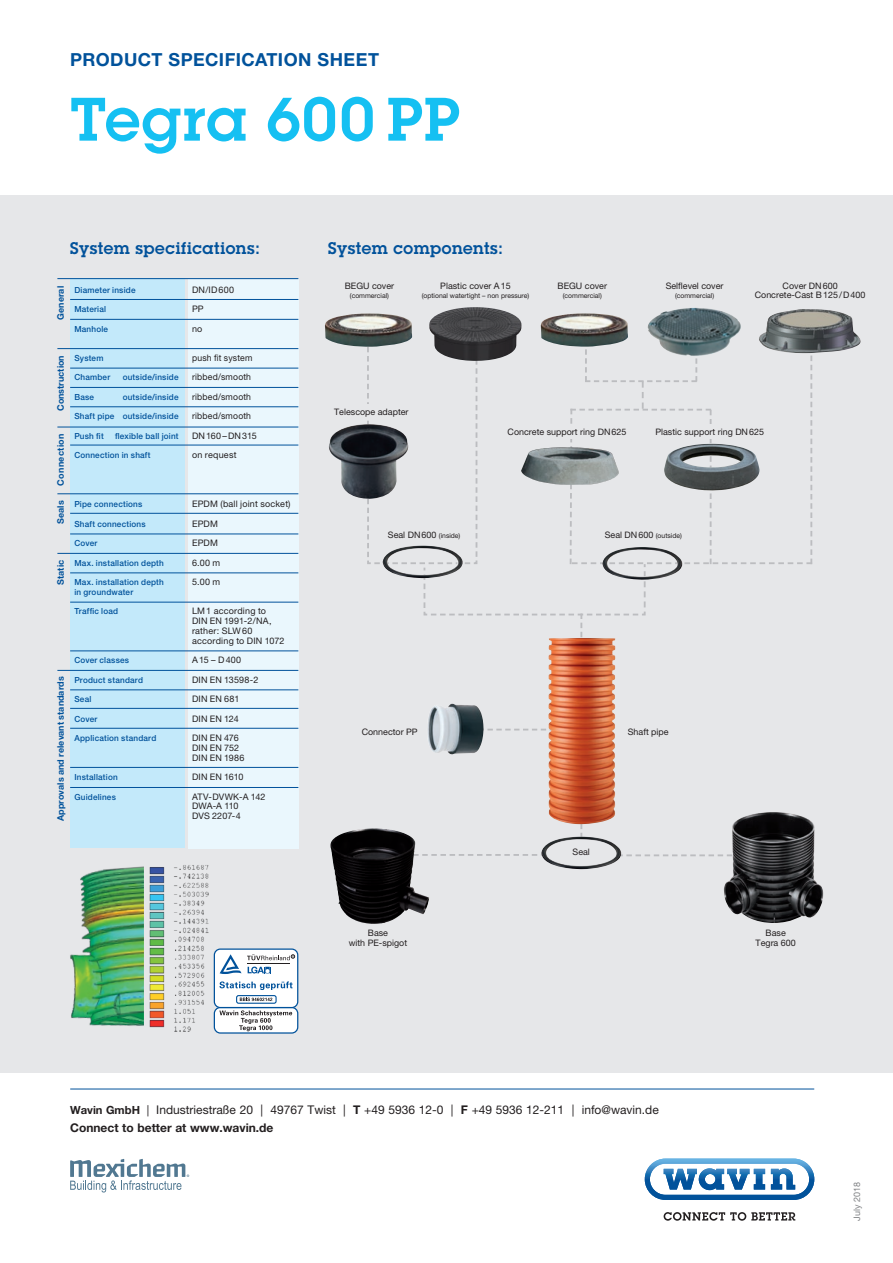
<style>
.page{position:relative;width:893px;height:1263px;background:#fff}
.page>*{position:absolute;margin:0;border:0;box-sizing:border-box;transform-origin:0 0}
.t1{font:600 60px "Lubalin Graph Std";letter-spacing:.025em;color:#15c0f2}
.t2{font:700 18px "Helvetica Neue LT Pro";letter-spacing:.025em;color:#01529b}
.t3{font:600 16.5px "Lubalin Graph Std";letter-spacing:.035em;color:#01529b}
.t4{font:12px/18px "Helvetica Neue LT Pro";color:#231f20}
.t5{font:9px/19.5px "Helvetica Neue LT Pro";letter-spacing:.02em;color:#231f20}
.t6{font:9px/19.5px "Helvetica Neue LT Pro";letter-spacing:.02em;color:#231f20;scale:.96 1}
.t7{font:700 9px "Helvetica Neue LT Pro";color:#01529b}
.t8{font:700 9px "Helvetica Neue LT Pro";letter-spacing:.03em;color:#01529b}
.t9{font:9px "Helvetica Neue LT Pro";color:#808285}
.t10{font:8.85px/9.4px "Helvetica Neue LT Pro";color:#231f20;text-align:center}
.t11{font:500 8.4px/9.8px "Helvetica Neue LT Pro";letter-spacing:.025em;color:#01529b}
.t12{font:6.9px "Helvetica Neue LT Pro";color:#231f20}
.s1{font-size:6.9px}
.s2{font-weight:700;font-size:11.25px}
.s3{font-size:11.25px}
.s4{font-weight:700}
</style>
<div class="page">
<div style="left:0;top:195px;width:893px;height:878px;background:#e6e7e9"></div>
<svg style="left:664px;top:1212px;width:131px;height:9px"></svg>
<svg style="left:645px;top:1158px;width:169px;height:42px"></svg>
<svg style="left:70px;top:1159px;width:119px;height:33px"></svg>
<hr style="left:71px;top:1089px;width:743px;height:1px;background:#01529b">
<div style="left:188px;top:279px;width:110px;height:569px;background:#eaf7fd"></div>
<div style="left:70px;top:278px;width:115px;height:570px;background:#c3e9fa"></div>
<hr style="left:70px;top:299px;width:228px;height:1px;background:#01529b">
<hr style="left:70px;top:319px;width:228px;height:1px;background:#01529b">
<hr style="left:70px;top:387px;width:228px;height:1px;background:#01529b">
<hr style="left:70px;top:406px;width:228px;height:1px;background:#01529b">
<hr style="left:57px;top:348px;width:241px;height:1px;background:#01529b">
<hr style="left:70px;top:445px;width:228px;height:1px;background:#01529b">
<hr style="left:70px;top:368px;width:228px;height:1px;background:#01529b">
<hr style="left:57px;top:427px;width:241px;height:1px;background:#01529b">
<hr style="left:70px;top:513px;width:228px;height:1px;background:#01529b">
<hr style="left:70px;top:534px;width:228px;height:1px;background:#01529b">
<hr style="left:57px;top:553px;width:241px;height:1px;background:#01529b">
<hr style="left:70px;top:708px;width:228px;height:1px;background:#01529b">
<hr style="left:70px;top:602px;width:228px;height:1px;background:#01529b">
<hr style="left:70px;top:651px;width:228px;height:1px;background:#01529b">
<hr style="left:70px;top:690px;width:228px;height:1px;background:#01529b">
<hr style="left:70px;top:767px;width:228px;height:1px;background:#01529b">
<hr style="left:70px;top:787px;width:228px;height:1px;background:#01529b">
<hr style="left:57px;top:278px;width:241px;height:1px;background:#01529b">
<hr style="left:70px;top:573px;width:228px;height:1px;background:#01529b">
<hr style="left:70px;top:728px;width:228px;height:1px;background:#01529b">
<hr style="left:57px;top:670px;width:241px;height:1px;background:#01529b">
<hr style="left:57px;top:493px;width:241px;height:1px;background:#01529b">
<img style="left:149px;top:865px;width:60px;height:167px">
<img style="left:70px;top:866px;width:74px;height:160px">
<div style="left:214px;top:1007px;width:84px;height:26px;background:#fff;border-radius:6px"></div>
<div style="left:214px;top:1007px;width:84px;height:26px;border:1px solid #01529b;border-radius:6px"></div>
<div style="left:214px;top:949px;width:84px;height:58px;background:#fff;border-radius:6px"></div>
<div style="left:214px;top:948px;width:84px;height:60px;border:1px solid #01529b;border-radius:6px"></div>
<div style="left:236px;top:995px;width:41px;height:9px;border:1px solid #01529b;border-radius:2px"></div>
<svg style="left:219px;top:1010px;width:73px;height:21px"></svg>
<svg style="left:240px;top:997px;width:32px;height:4px"></svg>
<svg style="left:219px;top:981px;width:74px;height:9px"></svg>
<svg style="left:220px;top:954px;width:75px;height:20px"></svg>
<svg style="left:626px;top:854px;width:96px;height:2px"></svg>
<svg style="left:395px;top:854px;width:143px;height:2px"></svg>
<img style="left:429px;top:307px;width:92px;height:21px">
<svg style="left:367px;top:328px;width:445px;height:510px"></svg>
<img style="left:325px;top:313px;width:87px;height:34px">
<img style="left:541px;top:313px;width:87px;height:34px">
<img style="left:647px;top:308px;width:47px;height:48px">
<img style="left:757px;top:309px;width:104px;height:44px">
<img style="left:521px;top:447px;width:98px;height:38px">
<img style="left:329px;top:424px;width:83px;height:75px">
<img style="left:664px;top:444px;width:96px;height:47px">
<img style="left:383px;top:546px;width:83px;height:32px">
<img style="left:602px;top:547px;width:84px;height:33px">
<img style="left:548px;top:638px;width:4px;height:144px">
<img style="left:541px;top:837px;width:84px;height:32px">
<img style="left:427px;top:704px;width:57px;height:50px">
<img style="left:330px;top:828px;width:65px;height:96px">
<img style="left:722px;top:812px;width:102px;height:111px">
<div style="left:505px;top:424px;width:124px;height:15px;background:#e6e7e9"></div>
<div style="left:310px;top:404px;width:123px;height:16px;background:#e6e7e9"></div>
<div style="left:649px;top:424px;width:122px;height:15px;background:#e6e7e9"></div>
<h2 class="t2" style="left:70px;top:48px;width:310px">PRODUCT SPECIFICATION SHEET</h2>
<h1 class="t1" style="left:70px;top:80px;width:391px">Tegra 600 PP</h1>
<h3 class="t3" style="left:70px;top:237px;width:191px">System specifications:</h3>
<p class="t7" style="left:55px;top:320px;width:35px;rotate:-90deg">General</p>
<p class="t7" style="left:55px;top:411px;width:57px;rotate:-90deg">Construction</p>
<p class="t8" style="left:55px;top:485px;width:53px;rotate:-90deg">Connection</p>
<p class="t7" style="left:55px;top:524px;width:25px;rotate:-90deg">Seals</p>
<p class="t7" style="left:55px;top:585px;width:26px;rotate:-90deg">Static</p>
<p class="t11" style="left:74px;top:285px;width:63px">Diameter inside</p>
<p class="t11" style="left:74px;top:304px;width:33px">Material</p>
<p class="t11" style="left:74px;top:324px;width:35px">Manhole</p>
<p class="t11" style="left:74px;top:353px;width:31px">System</p>
<p class="t11" style="left:74px;top:372px;width:37px">Chamber</p>
<p class="t11" style="left:123px;top:372px;width:57px">outside/inside</p>
<p class="t11" style="left:74px;top:392px;width:21px">Base</p>
<p class="t11" style="left:123px;top:392px;width:57px">outside/inside</p>
<p class="t11" style="left:74px;top:411px;width:106px">Shaft pipe outside/inside</p>
<p class="t11" style="left:74px;top:431px;width:31px">Push fit</p>
<p class="t11" style="left:115px;top:431px;width:65px">flexible ball joint</p>
<p class="t11" style="left:74px;top:450px;width:78px">Connection in shaft</p>
<p class="t11" style="left:74px;top:499px;width:69px">Pipe connections</p>
<p class="t11" style="left:74px;top:519px;width:73px">Shaft connections</p>
<p class="t11" style="left:74px;top:538px;width:24px">Cover</p>
<p class="t11" style="left:74px;top:558px;width:91px">Max. installation depth</p>
<p class="t11" style="left:74px;top:577px;width:91px">Max. installation depth in groundwater</p>
<p class="t11" style="left:74px;top:606px;width:45px">Traffic load</p>
<p class="t7" style="left:55px;top:821px;width:146px;rotate:-90deg">Approvals and relevant standards</p>
<p class="t11" style="left:74px;top:655px;width:56px">Cover classes</p>
<p class="t11" style="left:74px;top:675px;width:70px">Product standard</p>
<p class="t11" style="left:74px;top:694px;width:18px">Seal</p>
<p class="t11" style="left:74px;top:714px;width:24px">Cover</p>
<p class="t11" style="left:74px;top:733px;width:83px">Application standard</p>
<p class="t11" style="left:74px;top:772px;width:45px">Installation</p>
<p class="t11" style="left:74px;top:792px;width:43px">Guidelines</p>
<p class="t5" style="left:192px;top:279px;width:44px">DN/ID600<br>PP<br>no</p>
<p class="t6" style="left:192px;top:348px;width:69px">push fit system ribbed/smooth ribbed/smooth ribbed/smooth<br>DN160–DN315 on request</p>
<p class="t5" style="left:192px;top:494px;width:100px">EPDM (ball joint socket)<br>EPDM<br>EPDM<br>6.00 m<br>5.00 m</p>
<p class="t5" style="left:192px;top:606px;width:94px;line-height:9.8px">LM1 according to<br>DIN EN 1991-2/NA, rather: SLW60 according to DIN 1072</p>
<p class="t5" style="left:192px;top:650px;width:68px">A15 – D400<br>DIN EN 13598-2<br>DIN EN 681<br>DIN EN 124<br>DIN EN 476</p>
<p class="t5" style="left:192px;top:743px;width:54px;line-height:9.8px">DIN EN 752<br>DIN EN 1986</p>
<p class="t5" style="left:192px;top:767px;width:75px">DIN EN 1610<br>ATV-DVWK-A 142</p>
<p class="t5" style="left:192px;top:801px;width:50px;line-height:9.8px">DWA-A 110<br>DVS 2207-4</p>
<h3 class="t3" style="left:328px;top:237px;width:176px">System components:</h3>
<p class="t10" style="left:345px;top:281px;width:51px">BEGU cover</p>
<p class="t12" style="left:350px;top:292px;width:41px">(commercial)</p>
<p class="t10" style="left:440px;top:281px;width:72px">Plastic cover A15</p>
<p class="t12" style="left:422px;top:292px;width:109px">(optional watertight – non pressure)</p>
<p class="t10" style="left:558px;top:281px;width:51px">BEGU cover</p>
<p class="t12" style="left:563px;top:292px;width:41px">(commercial)</p>
<p class="t10" style="left:666px;top:281px;width:59px">Selflevel cover</p>
<p class="t12" style="left:675px;top:292px;width:41px">(commercial)</p>
<p class="t10" style="left:755px;top:281px;width:112px">Cover DN600<br>Concrete-Cast B125/D400</p>
<p class="t10" style="left:334px;top:407px;width:76px">Telescope adapter</p>
<p class="t10" style="left:508px;top:427px;width:120px">Concrete support ring DN625</p>
<p class="t10" style="left:655px;top:427px;width:110px">Plastic support ring DN625</p>
<p class="t10" style="left:388px;top:530px;width:74px">Seal DN600 <span class="s1">(inside)</span></p>
<p class="t10" style="left:605px;top:530px;width:79px">Seal DN600 <span class="s1">(outside)</span></p>
<p class="t10" style="left:362px;top:727px;width:58px">Connector PP</p>
<p class="t10" style="left:628px;top:727px;width:42px">Shaft pipe</p>
<p class="t10" style="left:349px;top:928px;width:60px">Base<br>with PE-spigot</p>
<p class="t10" style="left:573px;top:847px;width:19px">Seal</p>
<p class="t10" style="left:756px;top:928px;width:42px">Base<br>Tegra 600</p>
<h3 class="t4" style="left:70px;top:1101px;width:590px"><span class="s2">Wavin GmbH</span> <span class="s3">|</span> Industriestraße 20 | 49767 Twist | <span class="s4">T</span> +49 5936 12-0 | <span class="s4">F</span> +49 5936 12-211 | info@wavin.de<br><span class="s4">Connect to better at www.wavin.de</span></h3>
<p class="t9" style="left:851px;top:1221px;width:40px;rotate:-90deg">July 2018</p>
</div>
